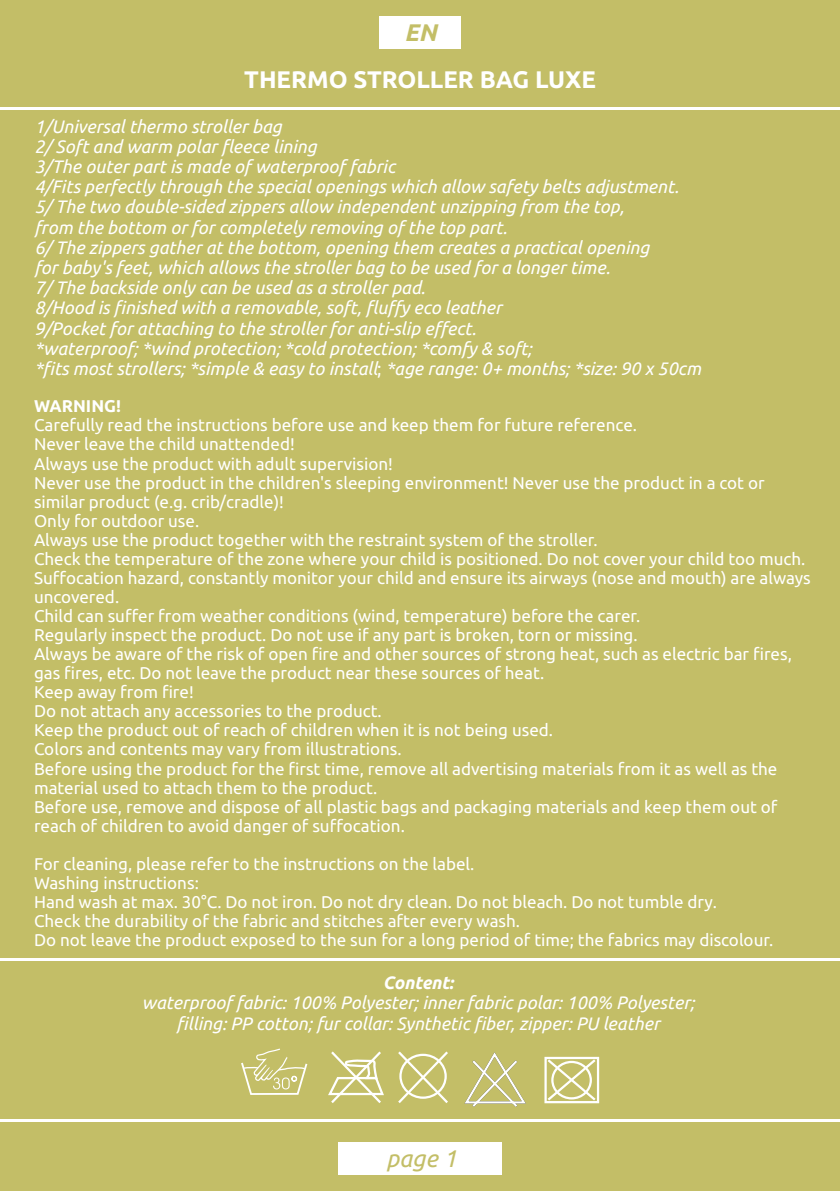
<style>
.page{position:relative;width:840px;height:1191px;background:#fff}
.page>*{position:absolute;margin:0;border:0;box-sizing:border-box;transform-origin:0 0}
.t1{font:700 24px "Ubuntu";color:#fff}
.t2{font:italic 24px "Ubuntu";color:#c3be67}
.t3{font:italic 700 24px "Ubuntu";color:#c3be67}
.t4{font:italic 18px/20.2px "Ubuntu";color:#fff;text-align:center}
.t5{font:italic 700 18px "Ubuntu";color:#fff}
.t6{font:17px/19px "Ubuntu";color:#fff}
.t7{font:700 17px "Ubuntu";color:#fff}
.s1{font-style:normal}
</style>
<div class="page">
<div style="left:0;top:0;width:839px;height:1191px;background:#c3be67"></div>
<hr style="left:0;top:1119px;width:839px;height:3px;background:#fff">
<hr style="left:0;top:107px;width:839px;height:3px;background:#fff">
<div style="left:379px;top:16px;width:82px;height:33px;background:#fff"></div>
<div style="left:338px;top:1142px;width:164px;height:32px;background:#fff"></div>
<hr style="left:0;top:958px;width:839px;height:3px;background:#fff">
<svg style="left:241px;top:1048px;width:67px;height:47px"></svg>
<svg style="left:464px;top:1052px;width:62px;height:55px"></svg>
<div style="left:544px;top:1056px;width:55px;height:47px;border:2px solid #fff"></div>
<svg style="left:545px;top:1057px;width:52px;height:45px"></svg>
<svg style="left:328px;top:1051px;width:56px;height:52px"></svg>
<svg style="left:398px;top:1051px;width:50px;height:52px"></svg>
<h1 class="t3" style="left:404px;top:22px;width:34px">EN</h1>
<h1 class="t1" style="left:244px;top:70px;width:353px">THERMO STROLLER BAG LUXE</h1>
<p class="t4" style="left:34px;top:117px;width:667px;text-align:left">1/Universal thermo stroller bag<br>2/ Soft and warm polar fleece lining<br>3/The outer part is made of waterproof fabric<br>4/Fits perfectly through the special openings which allow safety belts adjustment.<br>5/ The two double-sided zippers allow independent unzipping from the top,<br>from the bottom or for completely removing of the top part.<br>6/ The zippers gather at the bottom, opening them creates a practical opening<br>for baby's feet, which allows the stroller bag to be used for a longer time.<br>7/ The backside only can be used as a stroller pad.<br>8/Hood is finished with a removable, soft, fluffy eco leather<br>9/Pocket for attaching to the stroller for anti-slip effect.<br>*waterproof; *wind protection; *cold protection; *comfy &amp; soft;<br>*fits most strollers; *simple &amp; easy to install<span class="s1">;</span> *age range: 0+ months; *size: 90 x 50cm</p>
<p class="t7" style="left:34px;top:399px;width:88px">WARNING!</p>
<p class="t6" style="left:34px;top:417px;width:778px">Carefully read the instructions before use and keep them for future reference.<br>Never leave the child unattended!<br>Always use the product with adult supervision!<br>Never use the product in the children's sleeping environment! Never use the product in a cot or similar product (e.g. crib/cradle)!<br>Only for outdoor use.<br>Always use the product together with the restraint system of the stroller.<br>Check the temperature of the zone where your child is positioned. Do not cover your child too much.<br>Suffocation hazard, constantly monitor your child and ensure its airways (nose and mouth) are always uncovered.<br>Child can suffer from weather conditions (wind, temperature) before the carer.<br>Regularly inspect the product. Do not use if any part is broken, torn or missing.<br>Always be aware of the risk of open fire and other sources of strong heat, such as electric bar fires, gas fires, etc. Do not leave the product near these sources of heat.<br>Keep away from fire!<br>Do not attach any accessories to the product.<br>Keep the product out of reach of children when it is not being used.<br>Colors and contents may vary from illustrations.<br>Before using the product for the first time, remove all advertising materials from it as well as the material used to attach them to the product.<br>Before use, remove and dispose of all plastic bags and packaging materials and keep them out of reach of children to avoid danger of suffocation.</p>
<p class="t6" style="left:34px;top:855px;width:740px">For cleaning, please refer to the instructions on the label.<br>Washing instructions:<br>Hand wash at max. 30°C. Do not iron. Do not dry clean. Do not bleach. Do not tumble dry.<br>Check the durability of the fabric and stitches after every wash.<br>Do not leave the product exposed to the sun for a long period of time; the fabrics may discolour.</p>
<p class="t5" style="left:382px;top:975px;width:72px">Content:</p>
<p class="t4" style="left:142px;top:994px;width:553px">waterproof fabric: 100% Polyester; inner fabric polar: 100% Polyester; filling: PP cotton; fur collar: Synthetic fiber, zipper: PU leather</p>
<h1 class="t2" style="left:386px;top:1148px;width:72px">page 1</h1>
</div>
